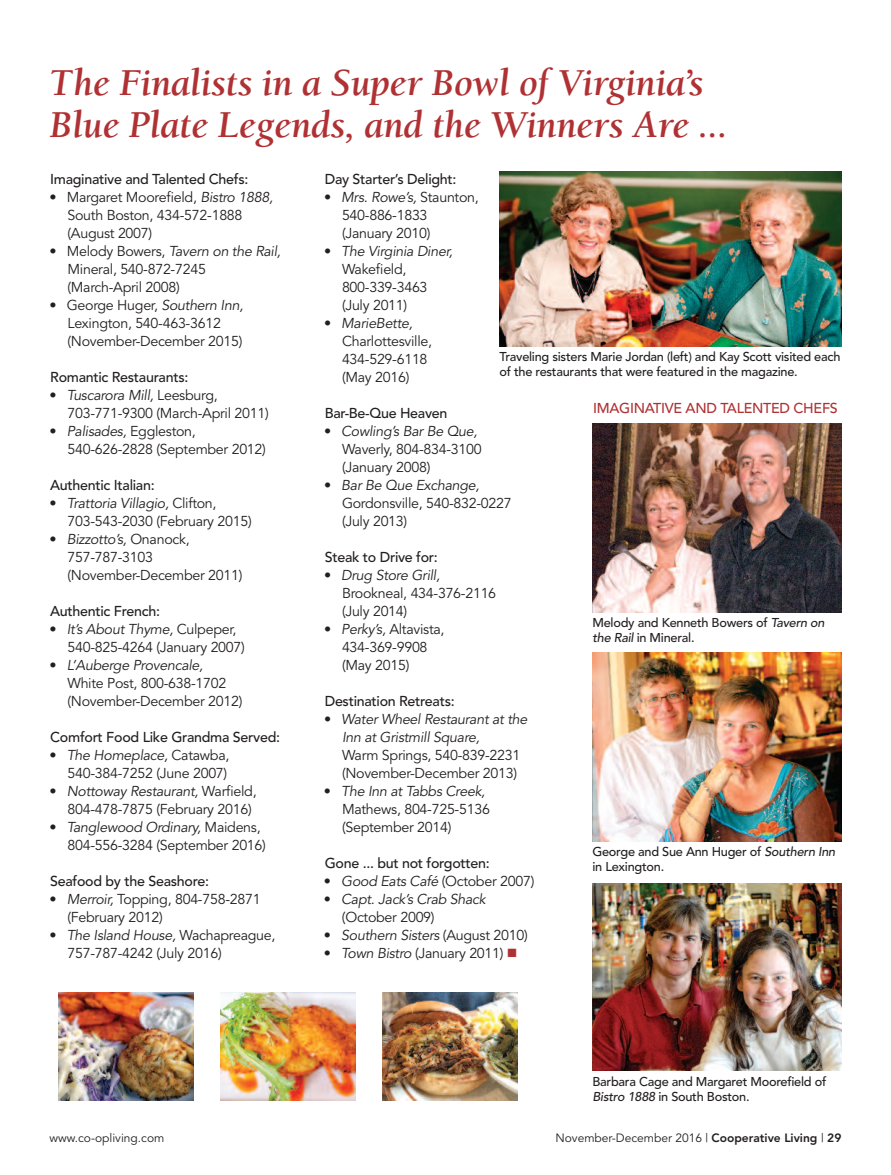
<style>
.page{position:relative;width:891px;height:1175px;background:#fff}
.page>*{position:absolute;margin:0;border:0;box-sizing:border-box;transform-origin:0 0}
.t1{font:italic 700 39px/42px "Berkeley";letter-spacing:-.01em;color:#b03133}
.t2{font:14.25px/18px "Avenir";letter-spacing:-.02em;color:#231f20}
.t3{font:500 14.25px "Avenir";letter-spacing:-.02em;color:#231f20}
.t4{font:italic 14.25px/18px "Avenir";letter-spacing:-.02em;color:#231f20}
.t5{font:500 14.25px "Avenir";letter-spacing:-.02em;color:#b03133}
.t6{font:500 12.75px/15px "Avenir";letter-spacing:-.02em;color:#231f20}
.t7{font:12px "Avenir";color:#231f20}
.s1{font-style:italic}
.s2{font-style:normal}
.s3{color:#b03133}
.s4{font-family:"Avenir LT Std";font-weight:800}
</style>
<div class="page">
<img style="left:58px;top:992px;width:136px;height:108px">
<img style="left:220px;top:992px;width:136px;height:108px">
<img style="left:382px;top:992px;width:136px;height:108px">
<img style="left:592px;top:423px;width:250px;height:189px">
<img style="left:592px;top:652px;width:250px;height:190px">
<img style="left:592px;top:883px;width:250px;height:187px">
<img style="left:500px;top:171px;width:342px;height:175px">
<h1 class="t1" style="left:49px;top:65px;width:680px">The Finalists in a Super Bowl of Virginia’s<br>Blue Plate Legends, and the Winners Are ...</h1>
<p class="t3" style="left:50px;top:166px;width:200px">Imaginative and Talented Chefs:</p>
<p class="t2" style="left:68px;top:188px;width:207px;text-indent:-18px">• Margaret Moorefield, <span class="s1">Bistro 1888,<br></span>South Boston, 434-572-1888 (August 2007)</p>
<p class="t2" style="left:68px;top:242px;width:215px;text-indent:-18px">• Melody Bowers, <span class="s1">Tavern on the Rail,<br></span>Mineral, 540-872-7245 (March-April 2008)</p>
<p class="t2" style="left:68px;top:296px;width:177px;text-indent:-18px">• George Huger, <span class="s1">Southern Inn,<br></span>Lexington, 540-463-3612 (November-December 2015)</p>
<p class="t3" style="left:50px;top:364px;width:140px">Romantic Restaurants:</p>
<p class="t2" style="left:68px;top:386px;width:203px;text-indent:-18px">• <span class="s1">Tuscarora Mill,</span> Leesburg,<br>703-771-9300 (March-April 2011)</p>
<p class="t2" style="left:68px;top:422px;width:200px;text-indent:-18px">• <span class="s1">Palisades,</span> Eggleston,<br>540-626-2828 (September 2012)</p>
<p class="t3" style="left:50px;top:472px;width:106px">Authentic Italian:</p>
<p class="t2" style="left:68px;top:494px;width:186px;text-indent:-18px">• <span class="s1">Trattoria Villagio,</span> Clifton,<br>703-543-2030 (February 2015)</p>
<p class="t2" style="left:68px;top:530px;width:177px;text-indent:-18px">• <span class="s1">Bizzotto’s,</span> Onanock,<br>757-787-3103 (November-December 2011)</p>
<p class="t3" style="left:50px;top:598px;width:111px">Authentic French:</p>
<p class="t2" style="left:68px;top:620px;width:179px;text-indent:-18px">• <span class="s1">It’s About Thyme,</span> Culpeper,<br>540-825-4264 (January 2007)</p>
<p class="t2" style="left:68px;top:656px;width:177px;text-indent:-18px">• <span class="s1">L’Auberge Provencale,<br></span>White Post, 800-638-1702 (November-December 2012)</p>
<p class="t3" style="left:50px;top:724px;width:231px">Comfort Food Like Grandma Served:</p>
<p class="t2" style="left:50px;top:746px;width:181px;text-align:right">• <span class="s1">The Homeplace,</span> Catawba,<br>540-384-7252 (June 2007)</p>
<p class="t2" style="left:68px;top:782px;width:191px;text-indent:-18px">• <span class="s1">Nottoway Restaurant,</span> Warfield,<br>804-478-7875 (February 2016)</p>
<p class="t2" style="left:68px;top:818px;width:200px;text-indent:-18px">• <span class="s1">Tanglewood Ordinary,</span> Maidens,<br>804-556-3284 (September 2016)</p>
<p class="t3" style="left:50px;top:868px;width:160px">Seafood by the Seashore:</p>
<p class="t2" style="left:67px;top:890px;width:195px;text-indent:-18px">• <span class="s1">Merroir,</span> Topping, 804-758-2871 (February 2012)</p>
<p class="t2" style="left:67px;top:926px;width:210px;text-indent:-18px">• <span class="s1">The Island House,</span> Wachapreague,<br>757-787-4242 (July 2016)</p>
<p class="t3" style="left:325px;top:166px;width:133px">Day Starter’s Delight:</p>
<p class="t2" style="left:342px;top:188px;width:138px;text-indent:-18px">• <span class="s1">Mrs. Rowe’s,</span> Staunton,<br>540-886-1833 (January 2010)</p>
<p class="t2" style="left:342px;top:242px;width:112px;text-indent:-18px">• <span class="s1">The Virginia Diner,<br></span>Wakefield,<br>800-339-3463 (July 2011)</p>
<p class="t2" style="left:342px;top:314px;width:92px;text-indent:-18px">• <span class="s1">MarieBette,<br></span>Charlottesville,<br>434-529-6118 (May 2016)</p>
<p class="t3" style="left:325px;top:400px;width:124px">Bar-Be-Que Heaven</p>
<p class="t2" style="left:342px;top:422px;width:141px;text-indent:-18px">• <span class="s1">Cowling’s Bar Be Que,<br></span>Waverly, 804-834-3100 (January 2008)</p>
<p class="t2" style="left:342px;top:476px;width:171px;text-indent:-18px">• <span class="s1">Bar Be Que Exchange,<br></span>Gordonsville, 540-832-0227 (July 2013)</p>
<p class="t3" style="left:325px;top:544px;width:115px">Steak to Drive for:</p>
<p class="t2" style="left:342px;top:566px;width:156px;text-indent:-18px">• <span class="s1">Drug Store Grill,<br></span>Brookneal, 434-376-2116 (July 2014)</p>
<p class="t2" style="left:342px;top:620px;width:104px;text-indent:-18px">• <span class="s1">Perky’s,</span> Altavista,<br>434-369-9908 (May 2015)</p>
<p class="t3" style="left:325px;top:688px;width:131px">Destination Retreats:</p>
<p class="t4" style="left:342px;top:710px;width:187px;text-indent:-18px"><span class="s2">•</span> Water Wheel Restaurant at the<br>Inn at Gristmill Square,</p>
<p class="t2" style="left:342px;top:746px;width:180px">Warm Springs, 540-839-2231 (November-December 2013)</p>
<p class="t2" style="left:342px;top:782px;width:149px;text-indent:-18px">• <span class="s1">The Inn at Tabbs Creek,<br></span>Mathews, 804-725-5136 (September 2014)</p>
<p class="t3" style="left:325px;top:850px;width:167px">Gone ... but not forgotten:</p>
<p class="t2" style="left:324px;top:872px;width:212px">• <span class="s1">Good Eats Café</span> (October 2007)</p>
<p class="t4" style="left:342px;top:890px;width:145px;text-indent:-18px"><span class="s2">•</span> Capt. Jack’s Crab Shack <span class="s2">(October 2009)</span></p>
<p class="t4" style="left:324px;top:926px;width:205px"><span class="s2">•</span> Southern Sisters <span class="s2">(August 2010)</span></p>
<p class="t2" style="left:324px;top:944px;width:195px">• <span class="s1">Town Bistro</span> (January 2011) <span class="s3">■</span></p>
<p class="t6" style="left:499px;top:348px;width:342px">Traveling sisters Marie Jordan (left) and Kay Scott visited each of the restaurants that were featured in the magazine.</p>
<p class="t5" style="left:593px;top:396px;width:246px">IMAGINATIVE AND TALENTED CHEFS</p>
<p class="t6" style="left:592px;top:614px;width:234px">Melody and Kenneth Bowers of <span class="s1">Tavern on the Rail</span> in Mineral.</p>
<p class="t6" style="left:592px;top:843px;width:244px">George and Sue Ann Huger of <span class="s1">Southern Inn </span>in Lexington.</p>
<p class="t6" style="left:592px;top:1073px;width:235px">Barbara Cage and Margaret Moorefield of<br><span class="s1">Bistro 1888</span> in South Boston.</p>
<p class="t7" style="left:50px;top:1130px;width:116px">www.co-opliving.com</p>
<p class="t7" style="left:555px;top:1130px;width:288px">November-December 2016 | <span class="s4">Cooperative Living</span> | <span class="s4">29</span></p>
</div>
